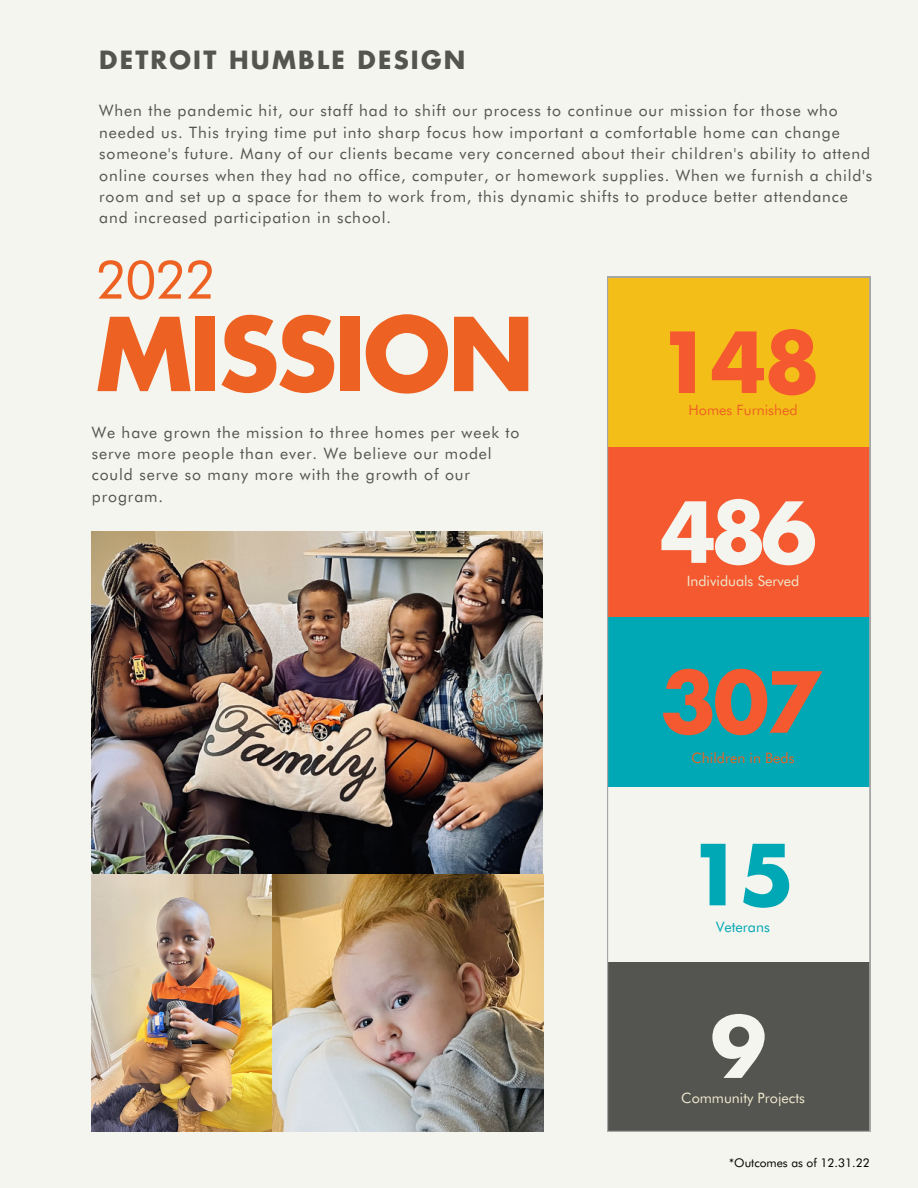
<style>
.page{position:relative;width:918px;height:1188px;background:#f5f5ef}
.page>*{position:absolute;margin:0;border:0;box-sizing:border-box;transform-origin:0 0}
.t1{font:700 98.7px "Futura";letter-spacing:-.03em;color:#ed6223}
.t2{font:700 81.6px "Futura";letter-spacing:-.035em;color:#f4592f}
.t3{font:700 81.6px "Futura";color:#f5f5ef}
.t4{font:700 81.6px "Futura";color:#00a8b5}
.t5{font:53.1px "Futura BT";color:#ed6223}
.t6{font:700 24.45px "Futura";letter-spacing:.09em;color:#545450}
.t7{font:15.75px/21.3px "Futura BT";letter-spacing:.06em;color:#545450}
.t8{font:14.25px "Futura BT";color:#efe9ce}
.t9{font:14.25px "Futura BT";color:#ed6223}
.t10{font:14.25px "Futura BT";color:#00a8b5}
.t11{font:12px "Futura BT";color:#000}
</style>
<div class="page">
<img style="left:92px;top:532px;width:451px;height:342px">
<img style="left:272px;top:874px;width:272px;height:258px">
<img style="left:92px;top:874px;width:180px;height:258px">
<svg style="left:607px;top:277px;width:263px;height:855px"></svg>
<p class="t6" style="left:99px;top:43px;width:368px">DETROIT HUMBLE DESIGN</p>
<p class="t7" style="left:99px;top:100px;width:774px">When the pandemic hit, our staff had to shift our process to continue our mission for those who needed us. This trying time put into sharp focus how important a comfortable home can change someone's future. Many of our clients became very concerned about their children's ability to attend online courses when they had no office, computer, or homework supplies. When we furnish a child's room and set up a space for them to work from, this dynamic shifts to produce better attendance and increased participation in school.</p>
<p class="t5" style="left:95px;top:247px;width:122px">2022</p>
<p class="t1" style="left:95px;top:286px;width:441px">MISSION</p>
<p class="t7" style="left:92px;top:421px;width:429px">We have grown the mission to three homes per week to serve more people than ever. We believe our model could serve so many more with the growth of our program.</p>
<p class="t2" style="left:657px;top:306px;width:165px">148</p>
<p class="t9" style="left:689px;top:401px;width:110px">Homes Furnished</p>
<p class="t3" style="left:660px;top:476px;width:158px">486</p>
<p class="t8" style="left:687px;top:573px;width:114px">Individuals Served</p>
<p class="t2" style="left:660px;top:645px;width:163px">307</p>
<p class="t9" style="left:692px;top:749px;width:105px">Children in Beds</p>
<p class="t4" style="left:688px;top:818px;width:109px">15</p>
<p class="t10" style="left:716px;top:919px;width:55px">Veterans</p>
<p class="t3" style="left:711px;top:991px;width:58px">9</p>
<p class="t8" style="left:681px;top:1090px;width:125px">Community Projects</p>
<p class="t11" style="left:729px;top:1156px;width:142px">*Outcomes as of 12.31.22</p>
</div>
